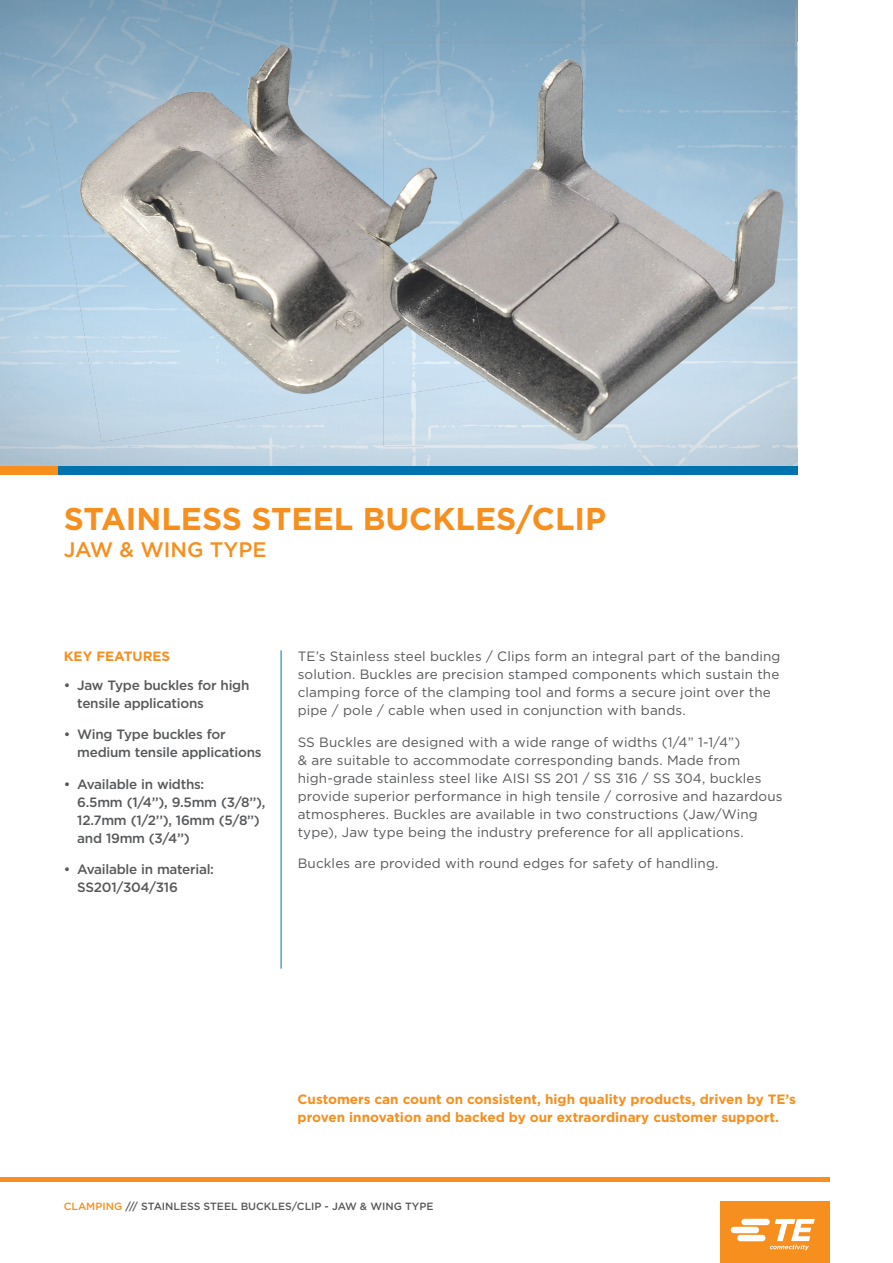
<style>
.page{position:relative;width:893px;height:1263px;background:#fff}
.page>*{position:absolute;margin:0;border:0;box-sizing:border-box;transform-origin:0 0}
.t1{font:700 31.5px "Gotham";color:#f68f1e}
.t2{font:500 21px "Gotham";color:#f68f1e}
.t3{font:13.5px/18px "Gotham";letter-spacing:.01em;color:#57585a}
.t4{font:500 13.5px/18px "Gotham";letter-spacing:-.02em;color:#57585a}
.t5{font:700 13.5px/18px "Gotham";color:#f68f1e}
.t6{font:500 10.5px "Gotham";color:#57585a}
.s1{color:#f68f1e}
</style>
<div class="page">
<img style="left:0;top:0;width:212px;height:93px">
<img style="left:212px;top:0;width:585px;height:43px">
<img style="left:0;top:93px;width:106px;height:373px">
<img style="left:213px;top:442px;width:212px;height:24px">
<img style="left:106px;top:442px;width:107px;height:24px">
<img style="left:425px;top:446px;width:372px;height:20px">
<hr style="left:281px;top:650px;width:1px;height:318px;background:#0073ae">
<div style="left:0;top:466px;width:58px;height:9px;background:#f68f1e"></div>
<div style="left:58px;top:466px;width:739px;height:9px;background:#0073ae"></div>
<hr style="left:0;top:1177px;width:829px;height:4px;background:#f68f1e">
<div style="left:720px;top:1201px;width:109px;height:62px;background:#f68f1e"></div>
<svg style="left:731px;top:1219px;width:84px;height:31px"></svg>
<img style="left:91px;top:105px;width:293px;height:337px">
<img style="left:43px;top:62px;width:49px;height:320px">
<img style="left:91px;top:15px;width:294px;height:90px">
<div style="left:385px;top:9px;width:49px;height:34px;background:#7ba3bd"></div>
<img style="left:436px;top:43px;width:362px;height:403px">
<img style="left:384px;top:397px;width:52px;height:49px">
<img style="left:384px;top:43px;width:104px;height:354px">
<h1 class="t1" style="left:64px;top:498px;width:544px">STAINLESS STEEL BUCKLES/CLIP</h1>
<h2 class="t2" style="left:64px;top:536px;width:204px">JAW &amp; WING TYPE</h2>
<p class="t5" style="left:64px;top:647px;width:108px">KEY FEATURES</p>
<p class="t3" style="left:298px;top:647px;width:484px">TE’s Stainless steel buckles / Clips form an integral part of the banding solution. Buckles are precision stamped components which sustain the clamping force of the clamping tool and forms a secure joint over the pipe / pole / cable when used in conjunction with bands.</p>
<p class="t3" style="left:298px;top:732px;width:486px">SS Buckles are designed with a wide range of widths (1/4” 1-1/4”)<br>&amp; are suitable to accommodate corresponding bands. Made from high-grade stainless steel like AISI SS 201 / SS 316 / SS 304, buckles provide superior performance in high tensile / corrosive and hazardous atmospheres. Buckles are available in two constructions (Jaw/Wing type), Jaw type being the industry preference for all applications.</p>
<p class="t3" style="left:298px;top:854px;width:422px">Buckles are provided with round edges for safety of handling.</p>
<p class="t4" style="left:77px;top:676px;width:174px;text-indent:-14px">• Jaw Type buckles for high tensile applications</p>
<p class="t4" style="left:77px;top:725px;width:186px;text-indent:-14px">• Wing Type buckles for medium tensile applications</p>
<p class="t4" style="left:77px;top:775px;width:190px;text-indent:-14px">• Available in widths:<br>6.5mm (1/4’’), 9.5mm (3/8’’),<br>12.7mm (1/2’’), 16mm (5/8’’) and 19mm (3/4’’)</p>
<p class="t4" style="left:77px;top:860px;width:138px;text-indent:-14px">• Available in material:<br>SS201/304/316</p>
<p class="t5" style="left:298px;top:1090px;width:500px">Customers can count on consistent, high quality products, driven by TE’s proven innovation and backed by our extraordinary customer support.</p>
<p class="t6" style="left:64px;top:1199px;width:371px"><span class="s1">CLAMPING</span> /// STAINLESS STEEL BUCKLES/CLIP - JAW &amp; WING TYPE</p>
</div>
